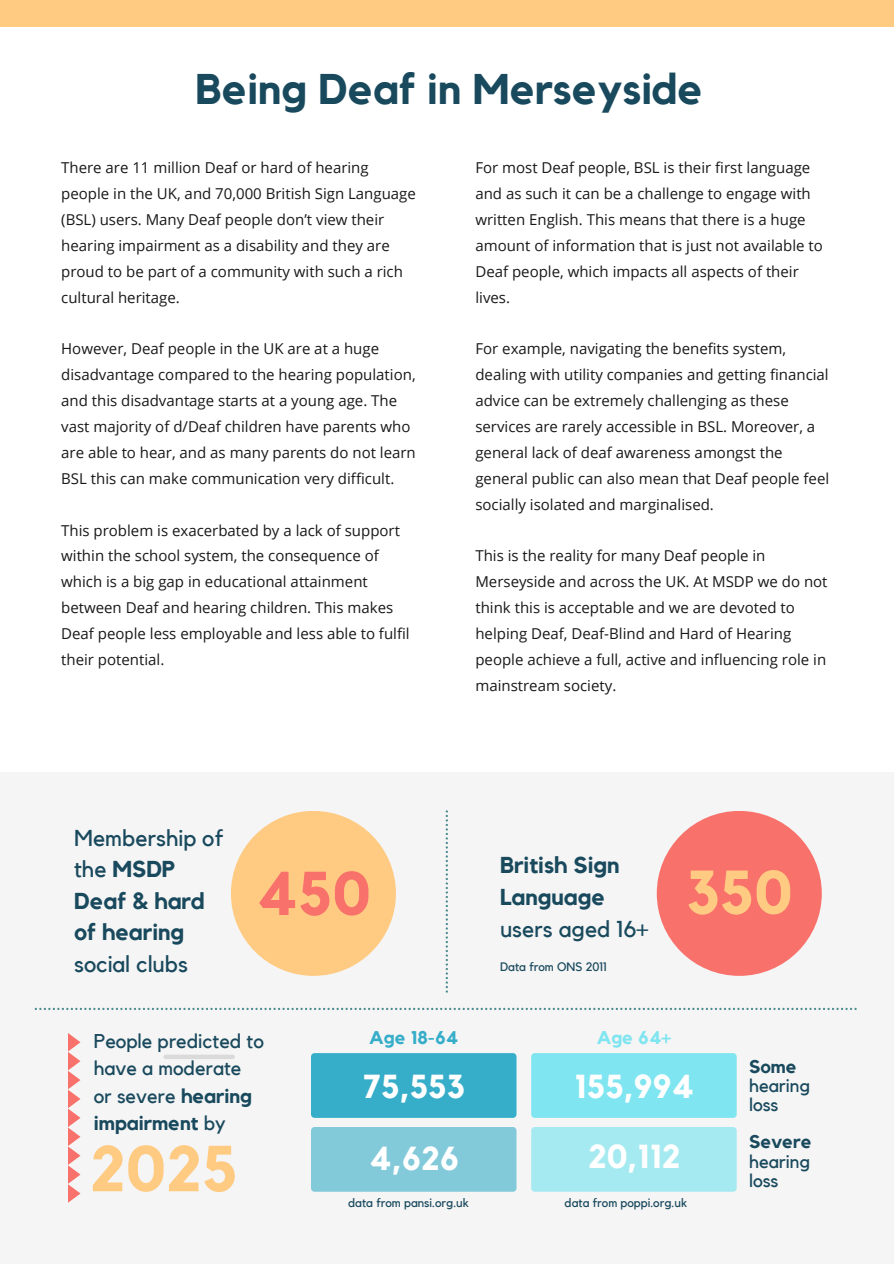
<style>
.page{position:relative;width:894px;height:1264px;background:#fff}
.page>*{position:absolute;margin:0;border:0;box-sizing:border-box;transform-origin:0 0}
.t1{font:700 64.2px "Kollektif";color:#ffcb82}
.t2{font:700 61.05px "Kollektif";color:#f8716b}
.t3{font:700 61.05px "Kollektif";color:#ffcb82}
.t4{font:700 42.75px "Kollektif";color:#19495d}
.t5{font:700 33.15px "Kollektif";color:#fff}
.t6{font:22.95px/31.5px "Kollektif";color:#19495d}
.t7{font:700 22.95px/32.1px "Kollektif";color:#19495d}
.t8{font:19.8px/27.5px "Kollektif";color:#19495d}
.t9{font:18.3px/19.5px "Kollektif";color:#19495d}
.t10{font:700 18.3px "Kollektif";color:#36aec9}
.t11{font:700 18.3px "Kollektif";color:#7fe5f0}
.t12{font:15px/25.8px "Open Sans";color:#181818}
.t13{font:12.15px "Kollektif";color:#19495d}
.s1{font-weight:700}
.s2{font-weight:400}
</style>
<div class="page">
<div style="left:0;top:772px;width:893px;height:491px;background:#f5f5f5"></div>
<svg style="left:68px;top:1033px;width:12px;height:169px"></svg>
<div style="left:165px;top:1054px;width:68px;height:5px;background:#dadada"></div>
<div style="left:311px;top:1053px;width:205px;height:64px;background:#36aec9;border-radius:4px"></div>
<div style="left:531px;top:1053px;width:205px;height:64px;background:#7fe5f0;border-radius:4px"></div>
<div style="left:311px;top:1126px;width:205px;height:65px;background:#82cada;border-radius:4px"></div>
<div style="left:531px;top:1126px;width:205px;height:65px;background:#a6eaf1;border-radius:4px"></div>
<svg style="left:35px;top:1007px;width:821px;height:3px"></svg>
<svg style="left:445px;top:810px;width:3px;height:182px"></svg>
<div style="left:656px;top:811px;width:165px;height:164px;background:#f8716b;border-radius:50%"></div>
<div style="left:231px;top:811px;width:165px;height:164px;background:#ffcb82;border-radius:50%"></div>
<div style="left:0;top:0;width:893px;height:26px;background:#ffcb82"></div>
<p class="t4" style="left:195px;top:70px;width:509px">Being Deaf in Merseyside</p>
<p class="t12" style="left:61px;top:154px;width:356px">There are 11 million Deaf or hard of hearing people in the UK, and 70,000 British Sign Language (BSL) users. Many Deaf people don’t view their hearing impairment as a disability and they are proud to be part of a community with such a rich cultural heritage.</p>
<p class="t12" style="left:61px;top:335px;width:356px">However, Deaf people in the UK are at a huge disadvantage compared to the hearing population, and this disadvantage starts at a young age. The vast majority of d/Deaf children have parents who are able to hear, and as many parents do not learn BSL this can make communication very difficult.</p>
<p class="t12" style="left:61px;top:517px;width:350px">This problem is exacerbated by a lack of support within the school system, the consequence of which is a big gap in educational attainment between Deaf and hearing children. This makes Deaf people less employable and less able to fulfil their potential.</p>
<p class="t12" style="left:475px;top:154px;width:349px">For most Deaf people, BSL is their first language and as such it can be a challenge to engage with written English. This means that there is a huge amount of information that is just not available to Deaf people, which impacts all aspects of their lives.</p>
<p class="t12" style="left:475px;top:335px;width:355px">For example, navigating the benefits system, dealing with utility companies and getting financial advice can be extremely challenging as these services are rarely accessible in BSL. Moreover, a general lack of deaf awareness amongst the general public can also mean that Deaf people feel socially isolated and marginalised.</p>
<h4 class="t12" style="left:475px;top:542px;width:353px">This is the reality for many Deaf people in Merseyside and across the UK. At MSDP we do not think this is acceptable and we are devoted to helping Deaf, Deaf-Blind and Hard of Hearing people achieve a full, active and influencing role in mainstream society.</h4>
<p class="t6" style="left:74px;top:822px;width:150px">Membership of the <span class="s1">MSDP<br>Deaf &amp; hard of hearing </span>social clubs</p>
<h3 class="t7" style="left:500px;top:849px;width:150px">British Sign<br>Language <span class="s2">users aged 16+</span></h3>
<h6 class="t2" style="left:256px;top:865px;width:116px">450</h6>
<h6 class="t3" style="left:686px;top:864px;width:108px">350</h6>
<p class="t13" style="left:500px;top:961px;width:108px">Data from ONS 2011</p>
<h2 class="t8" style="left:94px;top:1028px;width:171px">People predicted to have a moderate or severe <span class="s1">hearing impairment</span> by</h2>
<h1 class="t1" style="left:90px;top:1139px;width:150px">2025</h1>
<h1 class="t10" style="left:369px;top:1028px;width:91px">Age 18-64</h1>
<h4 class="t11" style="left:596px;top:1028px;width:76px">Age 64+</h4>
<p class="t5" style="left:363px;top:1071px;width:103px">75,553</p>
<h1 class="t5" style="left:574px;top:1071px;width:121px">155,994</h1>
<h6 class="t5" style="left:369px;top:1142px;width:92px">4,626</h6>
<h3 class="t13" style="left:348px;top:1196px;width:122px">data from pansi.org.uk</h3>
<h5 class="t5" style="left:588px;top:1140px;width:94px">20,112</h5>
<h5 class="t13" style="left:564px;top:1196px;width:124px">data from poppi.org.uk</h5>
<h3 class="t9" style="left:748px;top:1057px;width:63px"><span class="s1">Some </span>hearing loss</h3>
<h3 class="t9" style="left:748px;top:1132px;width:64px;text-align:justify"><span class="s1">Severe </span>hearing loss</h3>
</div>
